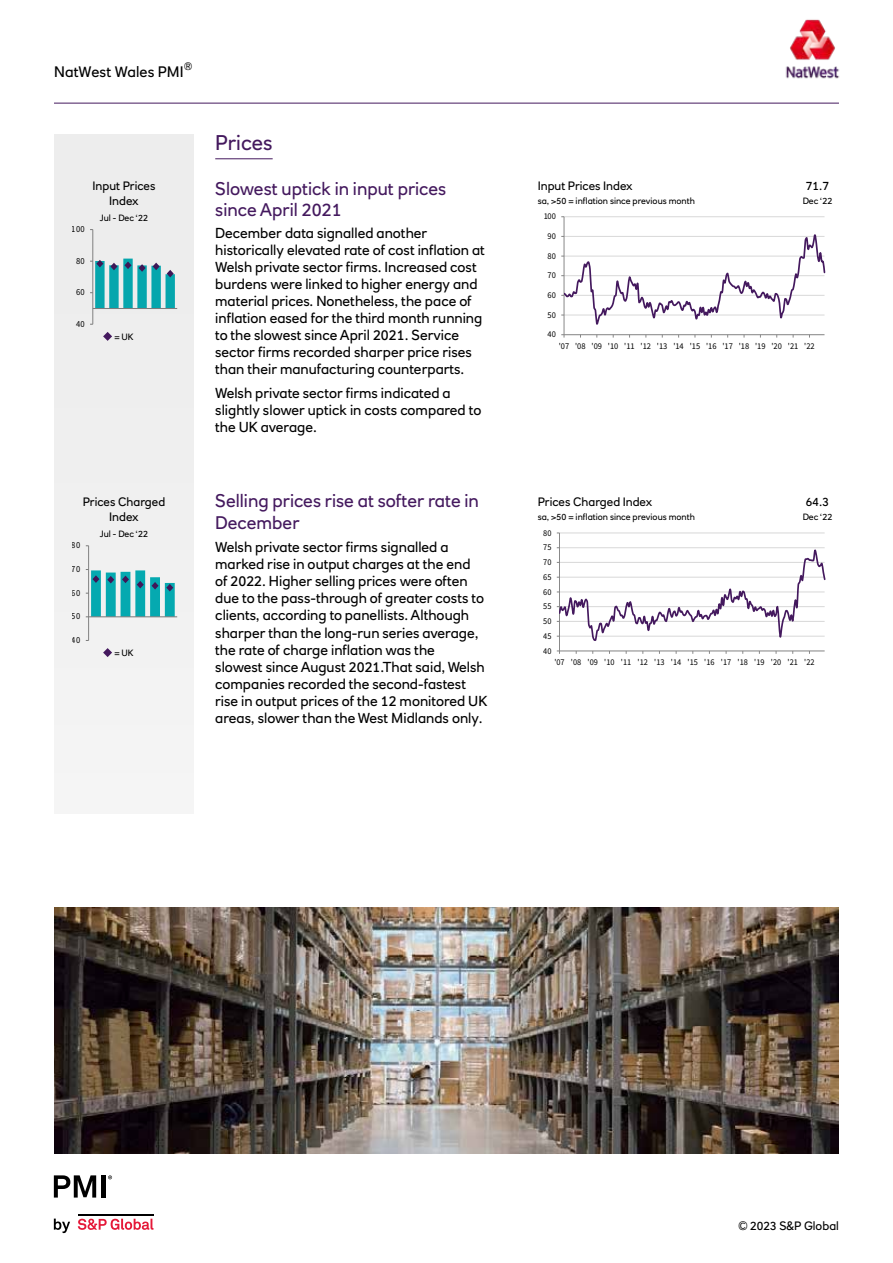
<style>
.page{position:relative;width:893px;height:1263px;background:#fff}
.page>*{position:absolute;margin:0;border:0;box-sizing:border-box;transform-origin:0 0}
.t1{font:21px "RN House Sans";color:#44195e}
.t2{font:18px/21.6px "RN House Sans";color:#44195e}
.t3{font:15px "RN House Sans";letter-spacing:.005em;color:#000}
.t4{font:14.25px/17.1px "RN House Sans";color:#000}
.t5{font:12px/14.4px "RN House Sans";color:#000;text-align:center}
.t6{font:10.5px "RN House Sans";color:#000}
.t7{font:9.3px "Source Sans Pro";letter-spacing:.005em;color:#000;scale:.92 1}
.t8{font:9.15px "Source Sans Pro";letter-spacing:.005em;color:#000;scale:.93 1}
.t9{font:9px "RN House Sans";color:#000}
.t10{font:8.85px "Source Sans Pro";letter-spacing:-.005em;color:#000;scale:.94 1}
.t11{font:8.85px "Source Sans Pro";letter-spacing:-.005em;color:#000;scale:.96 1}
</style>
<div class="page">
<hr style="left:54px;top:103px;width:785px;height:1px;background:#44195e">
<img style="left:785px;top:19px;width:55px;height:60px">
<svg style="left:54px;top:1218px;width:16px;height:15px"></svg>
<svg style="left:78px;top:1218px;width:75px;height:12px"></svg>
<hr style="left:78px;top:1213px;width:75px;height:2px;background:#000">
<svg style="left:54px;top:1175px;width:42px;height:22px"></svg>
<div style="left:101px;top:1175px;width:5px;height:22px;background:#000"></div>
<svg style="left:108px;top:1175px;width:4px;height:4px"></svg>
<div style="left:54px;top:134px;width:140px;height:680px;background:#ededed"></div>
<hr style="left:215px;top:159px;width:58px;height:1px;background:#44195e">
<hr style="left:564px;top:216px;width:260px;height:1px;background:#d9d9d9">
<hr style="left:564px;top:217px;width:1px;height:118px;background:#868686">
<hr style="left:564px;top:334px;width:260px;height:1px;background:#868686">
<svg style="left:561px;top:334px;width:4px;height:4px"></svg>
<svg style="left:561px;top:234px;width:264px;height:93px"></svg>
<hr style="left:93px;top:230px;width:1px;height:94px;background:#868686">
<hr style="left:93px;top:308px;width:84px;height:1px;background:#868686">
<svg style="left:90px;top:259px;width:85px;height:49px"></svg>
<hr style="left:559px;top:533px;width:266px;height:1px;background:#d9d9d9">
<hr style="left:559px;top:533px;width:1px;height:118px;background:#868686">
<hr style="left:559px;top:651px;width:266px;height:1px;background:#868686">
<svg style="left:557px;top:547px;width:268px;height:94px"></svg>
<hr style="left:88px;top:546px;width:1px;height:94px;background:#868686">
<hr style="left:89px;top:616px;width:88px;height:1px;background:#868686">
<svg style="left:86px;top:569px;width:89px;height:48px"></svg>
<img style="left:54px;top:907px;width:785px;height:247px">
<svg style="left:103px;top:332px;width:9px;height:9px"></svg>
<svg style="left:103px;top:648px;width:9px;height:9px"></svg>
<p class="t6" style="left:184px;top:59px;width:10px">®</p>
<p class="t3" style="left:54px;top:63px;width:131px">NatWest Wales PMI</p>
<h1 class="t1" style="left:215px;top:130px;width:59px">Prices</h1>
<p class="t7" style="left:72px;top:223px;width:15px">100</p>
<p class="t5" style="left:93px;top:179px;width:64px">Input Prices<br>Index</p>
<p class="t9" style="left:100px;top:212px;width:50px">Jul - Dec ‘22</p>
<p class="t7" style="left:76px;top:255px;width:11px">80</p>
<p class="t7" style="left:76px;top:286px;width:11px">60</p>
<p class="t7" style="left:76px;top:318px;width:11px">40</p>
<p class="t9" style="left:114px;top:331px;width:21px">= UK</p>
<p class="t2" style="left:215px;top:177px;width:233px">Slowest uptick in input prices since April 2021</p>
<p class="t4" style="left:215px;top:224px;width:271px">December data signalled another historically elevated rate of cost inflation at Welsh private sector firms. Increased cost burdens were linked to higher energy and material prices. Nonetheless, the pace of inflation eased for the third month running to the slowest since April 2021. Service sector firms recorded sharper price rises than their manufacturing counterparts.</p>
<p class="t4" style="left:215px;top:384px;width:268px">Welsh private sector firms indicated a slightly slower uptick in costs compared to the UK average.</p>
<p class="t5" style="left:538px;top:179px;width:97px">Input Prices Index</p>
<p class="t9" style="left:538px;top:195px;width:159px">sa, &gt;50 = inflation since previous month</p>
<p class="t11" style="left:543px;top:211px;width:15px">100</p>
<p class="t11" style="left:548px;top:231px;width:10px">90</p>
<p class="t11" style="left:548px;top:250px;width:10px">80</p>
<p class="t11" style="left:548px;top:270px;width:10px">70</p>
<p class="t11" style="left:548px;top:289px;width:10px">60</p>
<p class="t11" style="left:548px;top:309px;width:10px">50</p>
<p class="t11" style="left:548px;top:329px;width:10px">40</p>
<p class="t5" style="left:806px;top:179px;width:25px">71.7</p>
<p class="t9" style="left:803px;top:195px;width:31px">Dec ‘22</p>
<p class="t11" style="left:559px;top:341px;width:268px">'07 '08 '09 '10 '11 '12 '13 '14 '15 '16 '17 '18 '19 '20 '21 '22</p>
<p class="t5" style="left:83px;top:495px;width:84px">Prices Charged<br>Index</p>
<p class="t8" style="left:72px;top:540px;width:11px">80</p>
<p class="t8" style="left:72px;top:563px;width:11px">70</p>
<p class="t8" style="left:72px;top:587px;width:11px">60</p>
<p class="t8" style="left:72px;top:611px;width:11px">50</p>
<p class="t8" style="left:72px;top:634px;width:11px">40</p>
<p class="t9" style="left:100px;top:528px;width:50px">Jul - Dec ‘22</p>
<p class="t9" style="left:114px;top:647px;width:21px">= UK</p>
<p class="t2" style="left:215px;top:490px;width:265px">Selling prices rise at softer rate in<br>December</p>
<p class="t4" style="left:215px;top:538px;width:274px">Welsh private sector firms signalled a marked rise in output charges at the end<br>of 2022. Higher selling prices were often due to the pass-through of greater costs to clients, according to panellists. Although sharper than the long-run series average, the rate of charge inflation was the<br>slowest since August 2021.That said, Welsh companies recorded the second-fastest rise in output prices of the 12 monitored UK areas, slower than the West Midlands only.</p>
<p class="t5" style="left:538px;top:495px;width:116px">Prices Charged Index</p>
<p class="t9" style="left:538px;top:511px;width:159px">sa, &gt;50 = inflation since previous month</p>
<p class="t10" style="left:543px;top:527px;width:10px">80</p>
<p class="t10" style="left:543px;top:542px;width:10px">75</p>
<p class="t10" style="left:543px;top:557px;width:10px">70</p>
<p class="t10" style="left:543px;top:571px;width:10px">65</p>
<p class="t10" style="left:543px;top:586px;width:10px">60</p>
<p class="t10" style="left:543px;top:601px;width:10px">55</p>
<p class="t10" style="left:543px;top:616px;width:10px">50</p>
<p class="t10" style="left:543px;top:630px;width:10px">45</p>
<p class="t10" style="left:543px;top:645px;width:10px">40</p>
<p class="t5" style="left:806px;top:495px;width:25px">64.3</p>
<p class="t9" style="left:803px;top:511px;width:31px">Dec ‘22</p>
<p class="t10" style="left:554px;top:657px;width:278px">'07 '08 '09 '10 '11 '12 '13 '14 '15 '16 '17 '18 '19 '20 '21 '22</p>
<p class="t5" style="left:739px;top:1218px;width:102px">© 2023 S&amp;P Global</p>
</div>
